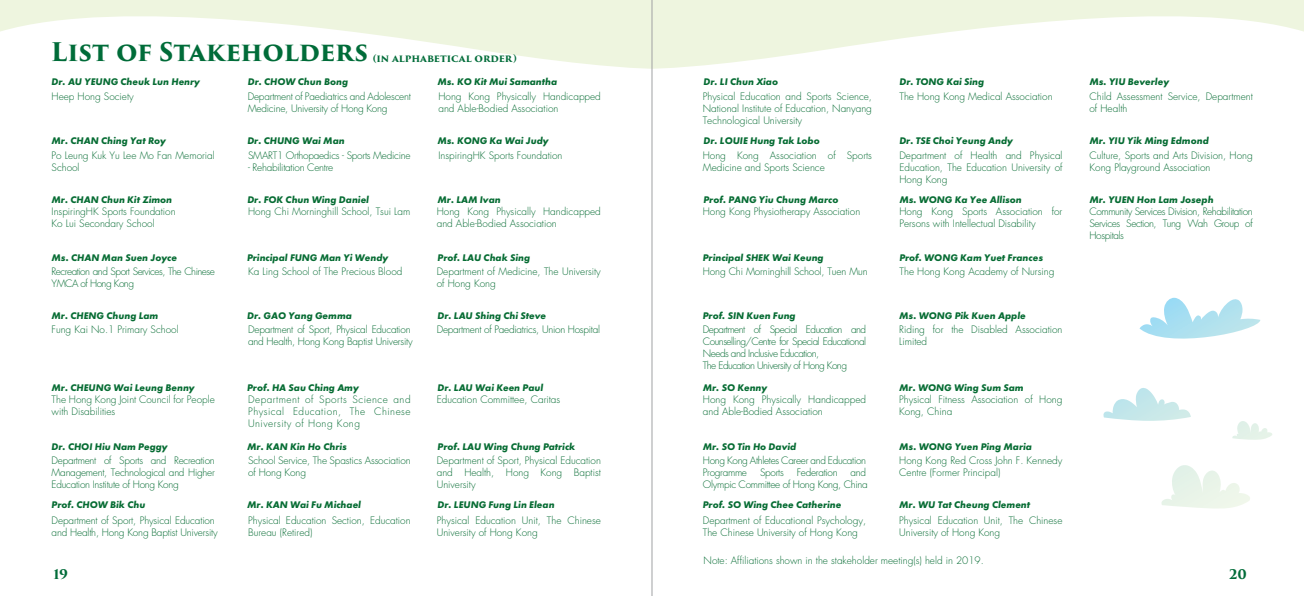
<style>
.page{position:relative;width:1304px;height:596px;background:#fff}
.page>*{position:absolute;margin:0;border:0;box-sizing:border-box;transform-origin:0 0}
.t1{font:700 25px "Trajan Pro 3";letter-spacing:-.01em;color:#006c39}
.t2{font:700 13px "Trajan Pro 3";color:#006c39}
.t3{font:300 10px/12px "Futura";color:#066c33}
.t4{font:italic 700 10px "Futura PT";color:#066c33}
.t5{font:300 10px/12px "Futura";letter-spacing:-.05em;color:#066c33}
.t6{font:300 10px/12px "Futura";letter-spacing:-.02em;color:#066c33}
.t7{font:300 10px "Futura";letter-spacing:-.025em;color:#066c33}
.t8{font:300 10px/12px "Futura";letter-spacing:-.03em;color:#066c33}
.t9{font:700 9.9px "Trajan Pro 3";letter-spacing:-.01em;color:#006c39}
</style>
<div class="page">
<svg style="left:652px;top:0;width:652px;height:69px;fill:#eef5df"></svg>
<svg style="left:0;top:0;width:651px;height:69px;fill:#eef5df"></svg>
<svg style="left:1139px;top:297px;width:121px;height:41px"></svg>
<svg style="left:1103px;top:388px;width:88px;height:32px"></svg>
<svg style="left:1161px;top:465px;width:89px;height:43px"></svg>
<svg style="left:1232px;top:421px;width:40px;height:18px"></svg>
<hr style="left:651px;top:0;width:1px;height:595px;background:#a0a1a3">
<h1 class="t1" style="left:51px;top:34px;width:319px">List of Stakeholders</h1>
<p class="t9" style="left:373px;top:51px;width:146px">(in alphabetical order)</p>
<p class="t4" style="left:52px;top:75px;width:150px">Dr. AU YEUNG Cheuk Lun Henry</p>
<p class="t4" style="left:248px;top:76px;width:102px">Dr. CHOW Chun Bong</p>
<p class="t4" style="left:437px;top:76px;width:121px">Ms. KO Kit Mui Samantha</p>
<p class="t4" style="left:704px;top:76px;width:76px">Dr. LI Chun Xiao</p>
<p class="t4" style="left:899px;top:76px;width:86px">Dr. TONG Kai Sing</p>
<p class="t3" style="left:52px;top:90px;width:84px">Heep Hong Society</p>
<p class="t4" style="left:52px;top:134px;width:116px">Mr. CHAN Ching Yat Roy</p>
<p class="t3" style="left:52px;top:149px;width:165px">Po Leung Kuk Yu Lee Mo Fan Memorial<br>School</p>
<p class="t3" style="left:52px;top:205px;width:126px">InspiringHK Sports Foundation<br>Ko Lui Secondary School</p>
<p class="t5" style="left:52px;top:266px;width:165px">Recreation and Sport Services, The Chinese<br>YMCA of Hong Kong</p>
<p class="t3" style="left:52px;top:323px;width:129px">Fung Kai No.1 Primary School</p>
<p class="t4" style="left:52px;top:194px;width:122px">Mr. CHAN Chun Kit Zimon</p>
<p class="t4" style="left:52px;top:251px;width:127px">Ms. CHAN Man Suen Joyce</p>
<p class="t4" style="left:52px;top:309px;width:108px">Mr. CHENG Chung Lam</p>
<p class="t4" style="left:52px;top:381px;width:145px">Mr. CHEUNG Wai Leung Benny</p>
<p class="t3" style="left:52px;top:393px;width:165px">The Hong Kong Joint Council for People with Disabilities</p>
<p class="t4" style="left:52px;top:440px;width:118px">Dr. CHOI Hiu Nam Peggy</p>
<p class="t3" style="left:52px;top:454px;width:165px;text-align:justify">Department of Sports and Recreation Management, Technological and Higher Education Institute of Hong Kong</p>
<p class="t3" style="left:52px;top:514px;width:168px">Department of Sport, Physical Education and Health, Hong Kong Baptist University</p>
<p class="t4" style="left:52px;top:498px;width:95px">Prof. CHOW Bik Chu</p>
<p class="t6" style="left:248px;top:90px;width:165px">Department of Paediatrics and Adolescent<br>Medicine, University of Hong Kong</p>
<p class="t7" style="left:248px;top:149px;width:164px">SMART1 Orthopaedics - Sports Medicine</p>
<p class="t7" style="left:248px;top:161px;width:87px">- Rehabilitation Centre</p>
<p class="t3" style="left:248px;top:205px;width:164px">Hong Chi Morninghill School, Tsui Lam</p>
<p class="t3" style="left:438px;top:90px;width:164px">Hong Kong Physically Handicapped and Able-Bodied Association</p>
<p class="t3" style="left:438px;top:149px;width:126px">InspiringHK Sports Foundation</p>
<p class="t3" style="left:703px;top:90px;width:171px;text-align:justify">Physical Education and Sports Science, National Institute of Education, Nanyang Technological University</p>
<p class="t3" style="left:703px;top:149px;width:171px">Hong Kong Association of Sports<br>Medicine and Sports Science</p>
<p class="t3" style="left:703px;top:205px;width:159px">Hong Kong Physiotherapy Association</p>
<p class="t4" style="left:704px;top:134px;width:118px">Dr. LOUIE Hung Tak Lobo</p>
<p class="t4" style="left:437px;top:134px;width:113px">Ms. KONG Ka Wai Judy</p>
<p class="t4" style="left:247px;top:134px;width:99px">Dr. CHUNG Wai Man</p>
<p class="t4" style="left:247px;top:194px;width:123px">Dr. FOK Chun Wing Daniel</p>
<p class="t4" style="left:704px;top:194px;width:136px">Prof. PANG Yiu Chung Marco</p>
<p class="t4" style="left:438px;top:194px;width:65px">Mr. LAM Ivan</p>
<p class="t3" style="left:437px;top:205px;width:166px">Hong Kong Physically Handicapped and Able-Bodied Association</p>
<p class="t4" style="left:247px;top:251px;width:143px">Principal FUNG Man Yi Wendy</p>
<p class="t4" style="left:438px;top:251px;width:94px">Prof. LAU Chak Sing</p>
<p class="t4" style="left:703px;top:251px;width:122px">Principal SHEK Wai Keung</p>
<p class="t3" style="left:248px;top:266px;width:156px">Ka Ling School of The Precious Blood</p>
<p class="t4" style="left:247px;top:309px;width:106px">Dr. GAO Yang Gemma</p>
<p class="t6" style="left:248px;top:323px;width:166px">Department of Sport, Physical Education and Health, Hong Kong Baptist University</p>
<p class="t3" style="left:437px;top:266px;width:166px">Department of Medicine, The University of Hong Kong</p>
<p class="t7" style="left:437px;top:323px;width:165px">Department of Paediatrics, Union Hospital</p>
<p class="t4" style="left:438px;top:309px;width:110px">Dr. LAU Shing Chi Steve</p>
<p class="t4" style="left:247px;top:381px;width:113px">Prof. HA Sau Ching Amy</p>
<p class="t3" style="left:248px;top:393px;width:164px;text-align:justify">Department of Sports Science and Physical Education, The Chinese University of Hong Kong</p>
<p class="t3" style="left:248px;top:454px;width:164px">School Service, The Spastics Association of Hong Kong</p>
<p class="t3" style="left:248px;top:514px;width:164px">Physical Education Section, Education<br>Bureau (Retired)</p>
<p class="t4" style="left:247px;top:440px;width:101px">Mr. KAN Kin Ho Chris</p>
<p class="t4" style="left:247px;top:498px;width:115px">Mr. KAN Wai Fu Michael</p>
<p class="t4" style="left:438px;top:381px;width:107px">Dr. LAU Wai Keen Paul</p>
<p class="t3" style="left:437px;top:393px;width:125px">Education Committee, Caritas</p>
<p class="t4" style="left:438px;top:440px;width:139px">Prof. LAU Wing Chung Patrick</p>
<p class="t3" style="left:437px;top:454px;width:166px;text-align:justify">Department of Sport, Physical Education and Health, Hong Kong Baptist University</p>
<p class="t3" style="left:437px;top:514px;width:166px">Physical Education Unit, The Chinese<br>University of Hong Kong</p>
<p class="t4" style="left:438px;top:498px;width:119px">Dr. LEUNG Fung Lin Elean</p>
<p class="t3" style="left:703px;top:266px;width:166px">Hong Chi Morninghill School, Tuen Mun</p>
<p class="t4" style="left:703px;top:309px;width:94px">Prof. SIN Kuen Fung</p>
<p class="t5" style="left:703px;top:324px;width:165px">Department of Special Education and Counselling/Centre for Special Educational Needs and Inclusive Education,<br>The Education University of Hong Kong</p>
<p class="t3" style="left:703px;top:393px;width:165px">Hong Kong Physically Handicapped and Able-Bodied Association</p>
<p class="t4" style="left:703px;top:381px;width:66px">Mr. SO Kenny</p>
<p class="t4" style="left:703px;top:440px;width:95px">Mr. SO Tin Ho David</p>
<p class="t8" style="left:703px;top:454px;width:165px">Hong Kong Athletes Career and Education<br>Programme</p>
<p class="t8" style="left:703px;top:466px;width:166px;text-align:right">and<br>Olympic Committee of Hong Kong, China</p>
<p class="t3" style="left:703px;top:514px;width:165px">Department of Educational Psychology,<br>The Chinese University of Hong Kong</p>
<p class="t3" style="left:760px;top:466px;width:25px">Sports</p>
<p class="t8" style="left:797px;top:466px;width:42px">Federation</p>
<p class="t4" style="left:703px;top:498px;width:140px">Prof. SO Wing Chee Catherine</p>
<p class="t3" style="left:899px;top:90px;width:155px">The Hong Kong Medical Association</p>
<p class="t4" style="left:899px;top:134px;width:115px">Dr. TSE Choi Yeung Andy</p>
<p class="t3" style="left:899px;top:149px;width:165px;text-align:justify">Department of Health and Physical Education, The Education University of Hong Kong</p>
<p class="t3" style="left:899px;top:205px;width:164px">Hong Kong Sports Association for<br>Persons with Intellectual Disability</p>
<p class="t3" style="left:900px;top:266px;width:156px">The Hong Kong Academy of Nursing</p>
<p class="t4" style="left:899px;top:194px;width:124px">Ms. WONG Ka Yee Allison</p>
<p class="t4" style="left:899px;top:251px;width:145px">Prof. WONG Kam Yuet Frances</p>
<p class="t4" style="left:899px;top:309px;width:128px">Ms. WONG Pik Kuen Apple</p>
<p class="t3" style="left:899px;top:324px;width:165px">Riding for the Disabled Association<br>Limited</p>
<p class="t4" style="left:899px;top:381px;width:126px">Mr. WONG Wing Sum Sam</p>
<p class="t3" style="left:899px;top:393px;width:165px">Physical Fitness Association of Hong<br>Kong, China</p>
<p class="t3" style="left:899px;top:454px;width:165px">Hong Kong Red Cross John F. Kennedy<br>Centre (Former Principal)</p>
<p class="t3" style="left:899px;top:514px;width:165px">Physical Education Unit, The Chinese<br>University of Hong Kong</p>
<p class="t4" style="left:899px;top:440px;width:134px">Ms. WONG Yuen Ping Maria</p>
<p class="t4" style="left:899px;top:498px;width:132px">Mr. WU Tat Cheung Clement</p>
<p class="t3" style="left:704px;top:554px;width:282px">Note: Affiliations shown in the stakeholder meeting(s) held in 2019.</p>
<p class="t4" style="left:1089px;top:76px;width:81px">Ms. YIU Beverley</p>
<p class="t3" style="left:1089px;top:90px;width:165px">Child Assessment Service, Department of Health</p>
<p class="t3" style="left:1089px;top:149px;width:165px">Culture, Sports and Arts Division, Hong<br>Kong Playground Association</p>
<p class="t3" style="left:1089px;top:205px;width:165px;text-align:justify">Community Services Division, Rehabilitation Services Section, Tung Wah Group of Hospitals</p>
<p class="t4" style="left:1089px;top:134px;width:121px">Mr. YIU Yik Ming Edmond</p>
<p class="t4" style="left:1089px;top:194px;width:126px">Mr. YUEN Hon Lam Joseph</p>
<h2 class="t2" style="left:54px;top:564px;width:16px">19</h2>
<h2 class="t2" style="left:1229px;top:564px;width:19px">20</h2>
</div>
